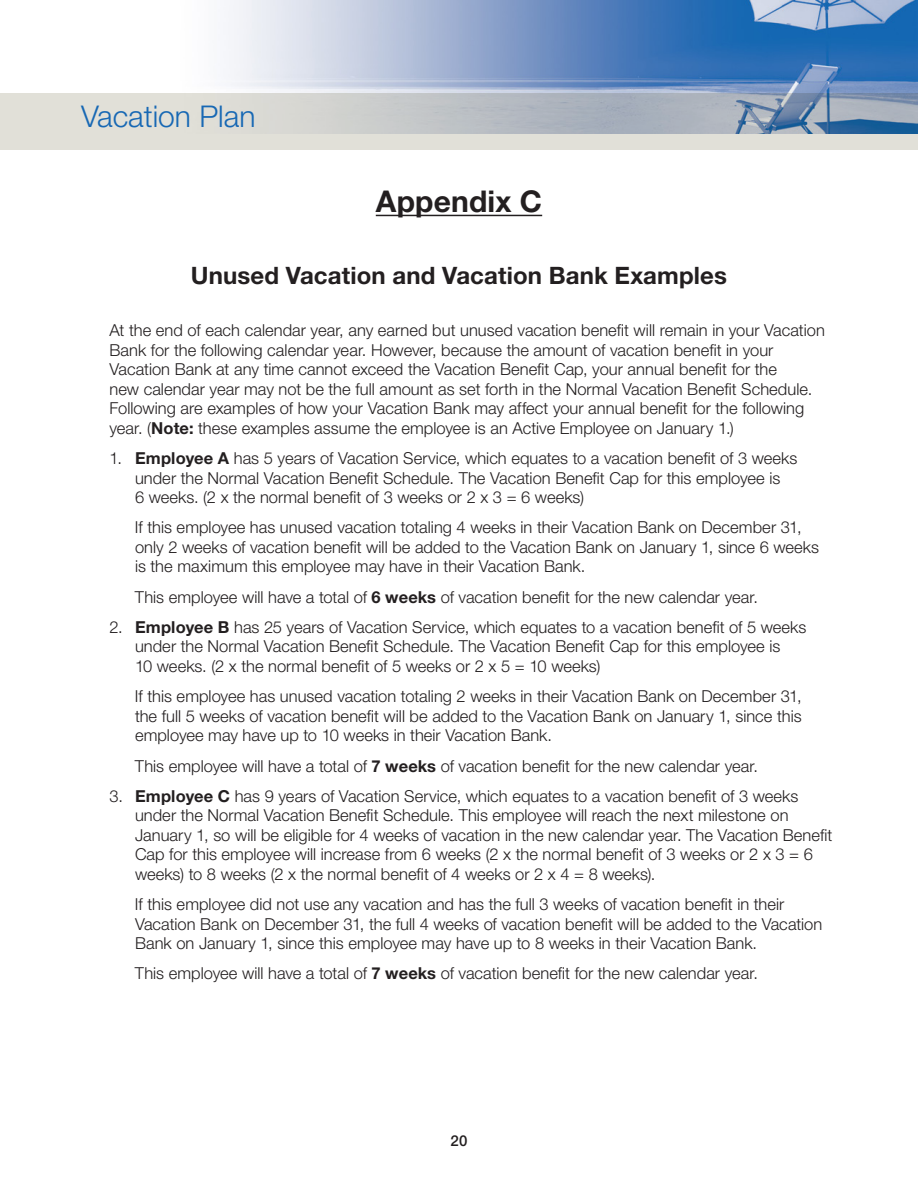
<style>
.page{position:relative;width:918px;height:1188px;background:#fff}
.page>*{position:absolute;margin:0;border:0;box-sizing:border-box;transform-origin:0 0}
.t1{font:300 30px "Helvetica Neue";color:#1768b4}
.Appendix_HD_1{font:700 30px "Helvetica Neue";letter-spacing:.005em;color:#231f20}
.Appendix_HD_2{font:700 24px "Helvetica Neue";letter-spacing:.005em;color:#231f20}
.Appendix_HD_3_Indent{font:300 16.5px/19.5px "Helvetica Neue";color:#231f20}
.Appendix_HD_3_Body{font:300 16.5px/19.5px "Helvetica Neue";color:#231f20}
.t2{font:500 15px "Helvetica Neue";color:#231f20}
.s1{font-weight:700}
</style>
<div class="page">
<div style="left:0;top:93px;width:918px;height:57px;background:#e1e0d8"></div>
<img style="left:228px;top:0;width:690px;height:133px">
<hr style="left:376px;top:215px;width:166px;height:1px;background:#231f20">
<h1 class="t1" style="left:81px;top:98px;width:176px">Vacation Plan</h1>
<p class="Appendix_HD_1" style="left:376px;top:183px;width:168px">Appendix C</p>
<p class="Appendix_HD_2" style="left:191px;top:260px;width:538px">Unused Vacation and Vacation Bank Examples</p>
<p class="Appendix_HD_3_Body" style="left:110px;top:320px;width:717px">At the end of each calendar year, any earned but unused vacation benefit will remain in your Vacation Bank for the following calendar year. However, because the amount of vacation benefit in your Vacation Bank at any time cannot exceed the Vacation Benefit Cap, your annual benefit for the<br>new calendar year may not be the full amount as set forth in the Normal Vacation Benefit Schedule.<br>Following are examples of how your Vacation Bank may affect your annual benefit for the following year. (<span class="s1">Note:</span> these examples assume the employee is an Active Employee on January 1.)</p>
<p class="Appendix_HD_3_Indent" style="left:135px;top:448px;width:664px;text-indent:-26px">1. <span class="s1">Employee A</span> has 5 years of Vacation Service, which equates to a vacation benefit of 3 weeks under the Normal Vacation Benefit Schedule. The Vacation Benefit Cap for this employee is<br>6 weeks. (2 x the normal benefit of 3 weeks or 2 x 3 = 6 weeks)</p>
<p class="Appendix_HD_3_Indent" style="left:135px;top:517px;width:686px">If this employee has unused vacation totaling 4 weeks in their Vacation Bank on December 31, only 2 weeks of vacation benefit will be added to the Vacation Bank on January 1, since 6 weeks is the maximum this employee may have in their Vacation Bank.</p>
<p class="Appendix_HD_3_Indent" style="left:135px;top:587px;width:624px">This employee will have a total of <span class="s1">6 weeks</span> of vacation benefit for the new calendar year.</p>
<p class="Appendix_HD_3_Indent" style="left:135px;top:617px;width:673px;text-indent:-26px">2. <span class="s1">Employee B</span> has 25 years of Vacation Service, which equates to a vacation benefit of 5 weeks under the Normal Vacation Benefit Schedule. The Vacation Benefit Cap for this employee is<br>10 weeks. (2 x the normal benefit of 5 weeks or 2 x 5 = 10 weeks)</p>
<p class="Appendix_HD_3_Indent" style="left:135px;top:686px;width:668px;text-align:justify">If this employee has unused vacation totaling 2 weeks in their Vacation Bank on December 31, the full 5 weeks of vacation benefit will be added to the Vacation Bank on January 1, since this employee may have up to 10 weeks in their Vacation Bank.</p>
<p class="Appendix_HD_3_Indent" style="left:135px;top:756px;width:624px">This employee will have a total of <span class="s1">7 weeks</span> of vacation benefit for the new calendar year.</p>
<p class="Appendix_HD_3_Indent" style="left:135px;top:786px;width:699px;text-indent:-26px">3. <span class="s1">Employee C</span> has 9 years of Vacation Service, which equates to a vacation benefit of 3 weeks under the Normal Vacation Benefit Schedule. This employee will reach the next milestone on January 1, so will be eligible for 4 weeks of vacation in the new calendar year. The Vacation Benefit Cap for this employee will increase from 6 weeks (2 x the normal benefit of 3 weeks or 2 x 3 = 6 weeks) to 8 weeks (2 x the normal benefit of 4 weeks or 2 x 4 = 8 weeks).</p>
<p class="Appendix_HD_3_Indent" style="left:135px;top:894px;width:689px">If this employee did not use any vacation and has the full 3 weeks of vacation benefit in their<br>Vacation Bank on December 31, the full 4 weeks of vacation benefit will be added to the Vacation<br>Bank on January 1, since this employee may have up to 8 weeks in their Vacation Bank.</p>
<p class="Appendix_HD_3_Indent" style="left:135px;top:964px;width:624px">This employee will have a total of <span class="s1">7 weeks</span> of vacation benefit for the new calendar year.</p>
<p class="t2" style="left:451px;top:1131px;width:18px">20</p>
</div>
